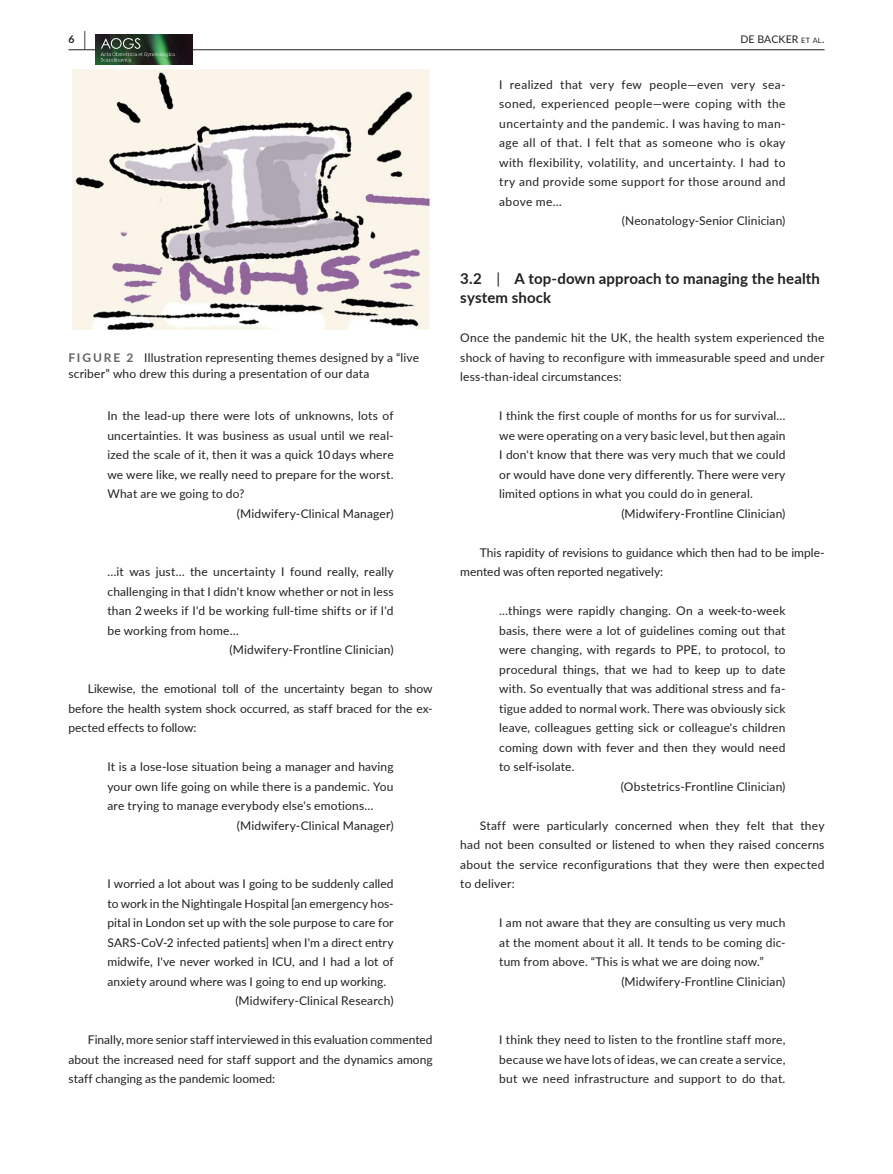
<style>
.page{position:relative;width:893px;height:1174px;background:#fff}
.page>*{position:absolute;margin:0;border:0;box-sizing:border-box;transform-origin:0 0}
.t1{font:700 15px/19.5px "Lato";letter-spacing:.01em;color:#231f20}
.t2{font:12px/19.5px "Lato";letter-spacing:.015em;color:#231f20;text-align:justify}
.t3{font:10.5px "Lato";letter-spacing:.015em;color:#231f20}
.t4{font:700 10.5px "Lato";color:#231f20}
.s1{font-size:19.5px}
.s2{font-size:7.35px}
.s3{font-weight:700;color:#636366}
.s4{font-weight:400}
</style>
<div class="page">
<hr style="left:68px;top:49px;width:756px;height:1px;background:#231f20">
<img style="left:96px;top:35px;width:97px;height:30px">
<svg style="left:101px;top:38px;width:74px;height:24px;background:#3f5943"></svg>
<img style="left:72px;top:69px;width:357px;height:261px">
<p class="t4" style="left:68px;top:31px;width:19px">6 <span class="s1">|</span></p>
<p class="t3" style="left:740px;top:31px;width:86px">DE BACKER <span class="s2">et al</span>.</p>
<p class="t2" style="left:68px;top:349px;width:352px;line-height:16.5px"><span class="s3">FIGURE 2</span> Illustration representing themes designed by a “live scriber” who drew this during a presentation of our data</p>
<p class="t2" style="left:107px;top:405px;width:288px">In the lead-up there were lots of unknowns, lots of</p>
<p class="t2" style="left:107px;top:425px;width:288px">uncertainties. It was business as usual until we real-</p>
<p class="t2" style="left:107px;top:444px;width:288px">ized the scale of it, then it was a quick 10 days where</p>
<p class="t2" style="left:107px;top:464px;width:288px">we were like, we really need to prepare for the worst.</p>
<p class="t2" style="left:107px;top:483px;width:139px">What are we going to do?</p>
<p class="t2" style="left:237px;top:503px;width:158px">(Midwifery-Clinical Manager)</p>
<p class="t2" style="left:107px;top:561px;width:288px">…it was just… the uncertainty I found really, really</p>
<p class="t2" style="left:107px;top:581px;width:288px">challenging in that I didn't know whether or not in less</p>
<p class="t2" style="left:107px;top:600px;width:288px">than 2 weeks if I'd be working full-time shifts or if I'd</p>
<p class="t2" style="left:107px;top:620px;width:133px">be working from home…</p>
<p class="t2" style="left:230px;top:639px;width:166px">(Midwifery-Frontline Clinician)</p>
<p class="t2" style="left:68px;top:678px;width:366px;text-indent:20px">Likewise, the emotional toll of the uncertainty began to show before the health system shock occurred, as staff braced for the ex&shy;pected effects to follow:</p>
<p class="t2" style="left:107px;top:756px;width:288px">It is a lose-lose situation being a manager and having</p>
<p class="t2" style="left:107px;top:776px;width:288px">your own life going on while there is a pandemic. You</p>
<p class="t2" style="left:107px;top:795px;width:268px">are trying to manage everybody else's emotions…</p>
<p class="t2" style="left:237px;top:815px;width:158px">(Midwifery-Clinical Manager)</p>
<p class="t2" style="left:107px;top:873px;width:288px">I worried a lot about was I going to be suddenly called</p>
<p class="t2" style="left:107px;top:893px;width:288px">to work in the Nightingale Hospital [an emergency hos-</p>
<p class="t2" style="left:107px;top:912px;width:288px">pital in London set up with the sole purpose to care for</p>
<p class="t2" style="left:107px;top:932px;width:288px">SARS-CoV-2 infected patients] when I'm a direct entry</p>
<p class="t2" style="left:107px;top:951px;width:288px">midwife, I've never worked in ICU, and I had a lot of</p>
<p class="t2" style="left:107px;top:971px;width:280px">anxiety around where was I going to end up working.</p>
<p class="t2" style="left:235px;top:990px;width:160px">(Midwifery-Clinical Research)</p>
<p class="t2" style="left:68px;top:1029px;width:366px;text-indent:20px">Finally, more senior staff interviewed in this evaluation commented about the increased need for staff support and the dynamics among staff changing as the pandemic loomed:</p>
<p class="t2" style="left:499px;top:74px;width:288px">I realized that very few people—even very sea-</p>
<p class="t2" style="left:499px;top:93px;width:288px">soned, experienced people—were coping with the</p>
<p class="t2" style="left:499px;top:113px;width:288px">uncertainty and the pandemic. I was having to man-</p>
<p class="t2" style="left:499px;top:132px;width:288px">age all of that. I felt that as someone who is okay</p>
<p class="t2" style="left:499px;top:152px;width:288px">with flexibility, volatility, and uncertainty. I had to</p>
<p class="t2" style="left:499px;top:171px;width:288px">try and provide some support for those around and</p>
<p class="t2" style="left:499px;top:191px;width:64px">above me…</p>
<p class="t2" style="left:622px;top:210px;width:165px">(Neonatology-Senior Clinician)</p>
<p class="t1" style="left:460px;top:268px;width:361px">3.2 <span class="s4">|</span> A top-down approach to managing the health system shock</p>
<p class="t2" style="left:460px;top:327px;width:366px">Once the pandemic hit the UK, the health system experienced the shock of having to reconfigure with immeasurable speed and under less-than-ideal circumstances:</p>
<p class="t2" style="left:499px;top:405px;width:288px">I think the first couple of months for us for survival…</p>
<p class="t2" style="left:499px;top:425px;width:288px">we were operating on a very basic level, but then again</p>
<p class="t2" style="left:499px;top:444px;width:288px">I don't know that there was very much that we could</p>
<p class="t2" style="left:499px;top:464px;width:288px">or would have done very differently. There were very</p>
<p class="t2" style="left:499px;top:483px;width:255px">limited options in what you could do in general.</p>
<p class="t2" style="left:621px;top:503px;width:166px">(Midwifery-Frontline Clinician)</p>
<p class="t2" style="left:460px;top:542px;width:366px;text-indent:20px">This rapidity of revisions to guidance which then had to be imple&shy;mented was often reported negatively:</p>
<p class="t2" style="left:499px;top:600px;width:288px">…things were rapidly changing. On a week-to-week</p>
<p class="t2" style="left:499px;top:620px;width:288px">basis, there were a lot of guidelines coming out that</p>
<p class="t2" style="left:499px;top:639px;width:288px">were changing, with regards to PPE, to protocol, to</p>
<p class="t2" style="left:499px;top:659px;width:288px">procedural things, that we had to keep up to date</p>
<p class="t2" style="left:499px;top:678px;width:288px">with. So eventually that was additional stress and fa-</p>
<p class="t2" style="left:499px;top:698px;width:288px">tigue added to normal work. There was obviously sick</p>
<p class="t2" style="left:499px;top:717px;width:288px">leave, colleagues getting sick or colleague's children</p>
<p class="t2" style="left:499px;top:737px;width:288px">coming down with fever and then they would need</p>
<p class="t2" style="left:499px;top:756px;width:77px">to self-isolate.</p>
<p class="t2" style="left:621px;top:776px;width:166px">(Obstetrics-Frontline Clinician)</p>
<p class="t2" style="left:460px;top:815px;width:366px;text-indent:20px">Staff were particularly concerned when they felt that they had not been consulted or listened to when they raised concerns about the service reconfigurations that they were then expected to deliver:</p>
<p class="t2" style="left:499px;top:912px;width:288px">I am not aware that they are consulting us very much</p>
<p class="t2" style="left:499px;top:932px;width:288px">at the moment about it all. It tends to be coming dic-</p>
<p class="t2" style="left:499px;top:951px;width:266px">tum from above. “This is what we are doing now.”</p>
<p class="t2" style="left:621px;top:971px;width:166px">(Midwifery-Frontline Clinician)</p>
<p class="t2" style="left:499px;top:1029px;width:288px">I think they need to listen to the frontline staff more, because we have lots of ideas, we can create a service, but we need infrastructure and support to do that.</p>
</div>
